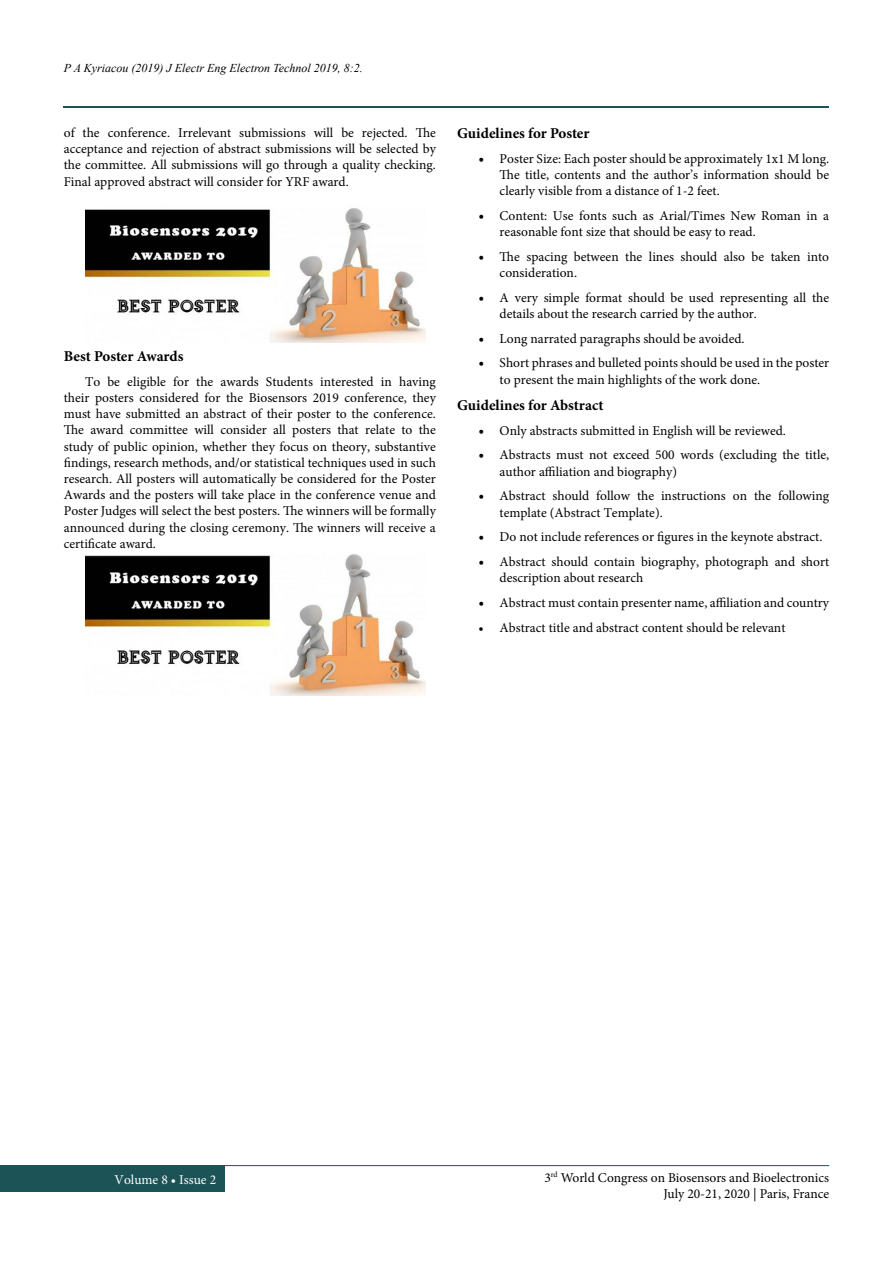
<style>
.page{position:relative;width:893px;height:1263px;background:#fff}
.page>*{position:absolute;margin:0;border:0;box-sizing:border-box;transform-origin:0 0}
.t1{font:700 15px "Minion Pro";color:#000}
.t2{font:13.5px/16.2px "Minion Pro";color:#000}
.t3{font:13.5px "Minion Pro";color:#fff}
.t4{font:italic 12px "Times New Roman";color:#000}
.s1{font-size:15px}
</style>
<div class="page">
<div style="left:0;top:1165px;width:225px;height:27px;background:#1c5356"></div>
<hr style="left:221px;top:1165px;width:608px;height:1px;background:#1c5356">
<svg style="left:64px;top:107px;width:765px;height:1px"></svg>
<img style="left:85px;top:208px;width:340px;height:134px">
<img style="left:85px;top:554px;width:340px;height:141px">
<p class="t4" style="left:64px;top:60px;width:301px">P A Kyriacou (2019) J Electr Eng Electron Technol 2019, 8:2.</p>
<p class="t2" style="left:64px;top:125px;width:374px;text-align:justify">of the conference. Irrelevant submissions will be rejected. The acceptance and rejection of abstract submissions will be selected by the committee. All submissions will go through a quality checking.<br>Final approved abstract will consider for YRF award.</p>
<p class="t1" style="left:64px;top:346px;width:121px">Best Poster Awards</p>
<p class="t2" style="left:64px;top:373px;width:374px;text-align:justify;text-indent:21px">To be eligible for the awards Students interested in having their posters considered for the Biosensors 2019 conference, they must have submitted an abstract of their poster to the conference.<br>The award committee will consider all posters that relate to the study of public opinion, whether they focus on theory, substantive findings, research methods, and/or statistical techniques used in such research. All posters will automatically be considered for the Poster Awards and the posters will take place in the conference venue and Poster Judges will select the best posters. The winners will be formally announced during the closing ceremony. The winners will receive a certificate award.</p>
<p class="t1" style="left:457px;top:123px;width:134px">Guidelines for Poster</p>
<p class="t2" style="left:500px;top:150px;width:331px;text-align:justify;text-indent:-21px"><span class="s1">•</span> Poster Size: Each poster should be approximately 1x1 M long.<br>The title, contents and the author’s information should be clearly visible from a distance of 1-2 feet.</p>
<p class="t2" style="left:500px;top:208px;width:331px;text-indent:-21px"><span class="s1">•</span> Content: Use fonts such as Arial/Times New Roman in a reasonable font size that should be easy to read.</p>
<p class="t2" style="left:500px;top:248px;width:331px;text-indent:-21px"><span class="s1">•</span> The spacing between the lines should also be taken into consideration.</p>
<p class="t2" style="left:500px;top:289px;width:331px;text-indent:-21px"><span class="s1">•</span> A very simple format should be used representing all the details about the research carried by the author.</p>
<p class="t2" style="left:478px;top:330px;width:268px"><span class="s1">•</span> Long narrated paragraphs should be avoided.</p>
<p class="t2" style="left:500px;top:355px;width:331px;text-indent:-21px"><span class="s1">•</span> Short phrases and bulleted points should be used in the poster to present the main highlights of the work done.</p>
<p class="t1" style="left:457px;top:395px;width:148px">Guidelines for Abstract</p>
<p class="t2" style="left:478px;top:422px;width:309px"><span class="s1">•</span> Only abstracts submitted in English will be reviewed.</p>
<p class="t2" style="left:500px;top:447px;width:331px;text-indent:-21px"><span class="s1">•</span> Abstracts must not exceed 500 words (excluding the title, author affiliation and biography)</p>
<p class="t2" style="left:500px;top:488px;width:331px;text-indent:-21px"><span class="s1">•</span> Abstract should follow the instructions on the following template (Abstract Template).</p>
<p class="t2" style="left:478px;top:529px;width:346px"><span class="s1">•</span> Do not include references or figures in the keynote abstract.</p>
<p class="t2" style="left:500px;top:554px;width:331px;text-indent:-21px"><span class="s1">•</span> Abstract should contain biography, photograph and short description about research</p>
<p class="t2" style="left:478px;top:594px;width:352px"><span class="s1">•</span> Abstract must contain presenter name, affiliation and country</p>
<p class="t2" style="left:478px;top:619px;width:309px">• Abstract title and abstract content should be relevant</p>
<p class="t3" style="left:115px;top:1170px;width:103px">Volume 8 • Issue 2</p>
<p class="t2" style="left:544px;top:1169px;width:286px;text-align:right">3<sup>rd</sup> World Congress on Biosensors and Bioelectronics<br>July 20-21, 2020 | Paris, France</p>
</div>
